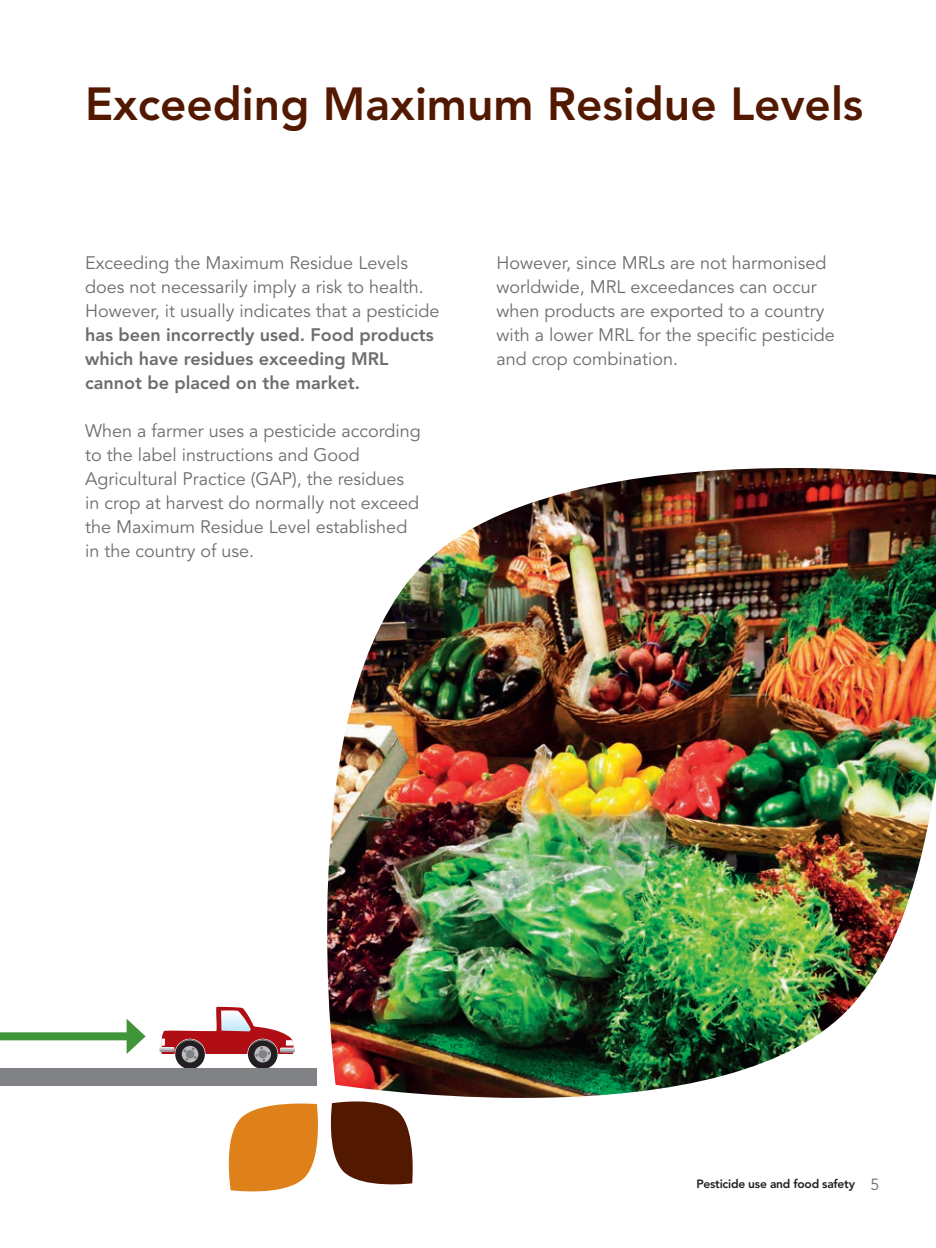
<style>
.page{position:relative;width:936px;height:1248px;background:#fff}
.page>*{position:absolute;margin:0;border:0;box-sizing:border-box;transform-origin:0 0}
.t1{font:800 46px "Avenir LT Std";color:#531800}
.t2{font:18px/24px "Avenir LT Std";color:#6c6d70}
.t3{font:800 18px/24px "Avenir LT Std";color:#6c6d70}
.t4{font:800 12px "Avenir LT Std";letter-spacing:-.02em;color:#231f20}
.s1{font-weight:400;font-size:16px;color:#6c6d70}
</style>
<div class="page">
<img style="left:327px;top:468px;width:608px;height:629px">
<svg style="left:228px;top:1095px;width:188px;height:97px"></svg>
<div style="left:175px;top:1039px;width:30px;height:29px;background:#231f20;border-radius:50%"></div>
<div style="left:182px;top:1045px;width:16px;height:17px;background:#bcbdc0;border-radius:50%"></div>
<div style="left:248px;top:1039px;width:29px;height:29px;background:#231f20;border-radius:50%"></div>
<svg style="left:159px;top:1006px;width:136px;height:55px"></svg>
<div style="left:0;top:1068px;width:317px;height:17px;background:#808285"></div>
<div style="left:0;top:1032px;width:134px;height:8px;background:#3f9537"></div>
<svg style="left:127px;top:1019px;width:19px;height:34px"></svg>
<h1 class="t1" style="left:85px;top:77px;width:779px">Exceeding Maximum Residue Levels</h1>
<p class="t2" style="left:85px;top:251px;width:356px">Exceeding the Maximum Residue Levels does not necessarily imply a risk to health.<br>However, it usually indicates that a pesticide</p>
<p class="t3" style="left:85px;top:323px;width:350px">has been incorrectly used. Food products which have residues exceeding MRL cannot be placed on the market.</p>
<p class="t2" style="left:85px;top:419px;width:337px">When a farmer uses a pesticide according to the label instructions and Good Agricultural Practice (GAP), the residues in crop at harvest do normally not exceed the Maximum Residue Level established in the country of use.</p>
<p class="t2" style="left:496px;top:251px;width:340px">However, since MRLs are not harmonised worldwide, MRL exceedances can occur when products are exported to a country with a lower MRL for the specific pesticide and crop combination.</p>
<p class="t4" style="left:696px;top:1176px;width:184px">Pesticide use and food safety <span class="s1">5</span></p>
</div>
